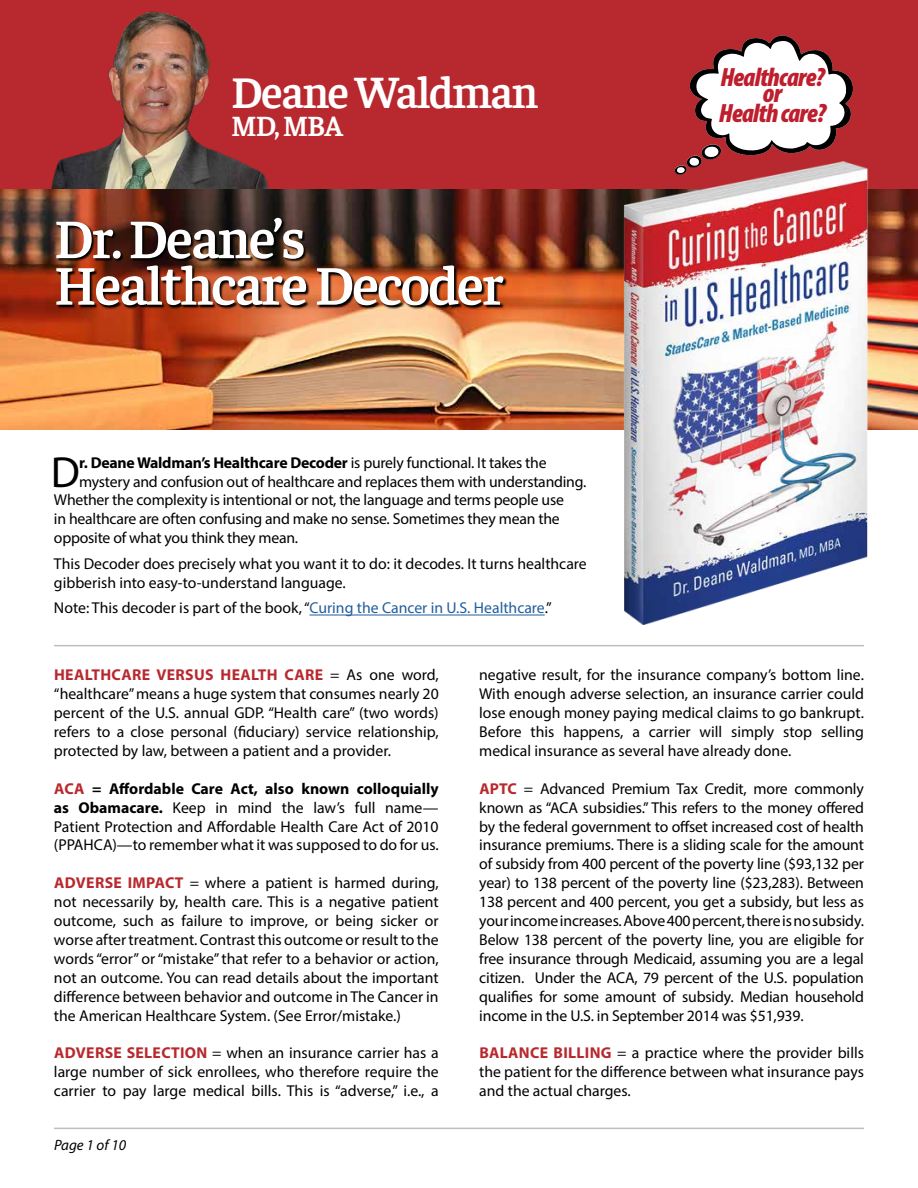
<style>
.page{position:relative;width:918px;height:1188px;background:#fff}
.page>*{position:absolute;margin:0;border:0;box-sizing:border-box;transform-origin:0 0}
.t1{font:600 56.25px/46.5px "Faustina";letter-spacing:-.035em;color:#fff}
.t2{font:600 45px "Faustina";letter-spacing:-.035em;color:#fff}
.t3{font:43.8px "Myriad Pro";color:#000}
.t4{font:600 29.25px "Faustina";color:#fff}
.t5{font:italic 900 condensed 26.4px/20px "Myriad Pro";letter-spacing:-.025em;color:#be1e2d;text-align:center}
.t6{font:15.75px/18.9px "Myriad Pro";color:#000;text-align:justify}
.t7{font:700 15.75px "Myriad Pro";letter-spacing:-.015em;color:#000}
.t8{font:italic 15px "Myriad Pro";color:#000}
.s1{font-weight:400}
.s2{color:#215e9e}
.s3{font-weight:700;color:#b8292f}
.s4{font-weight:700}
</style>
<div class="page">
<hr style="left:54px;top:1128px;width:810px;height:1px;background:#bcbec0">
<img style="left:0;top:189px;width:918px;height:240px">
<div style="left:0;top:0;width:918px;height:189px;background:#b8292f"></div>
<img style="left:51px;top:11px;width:218px;height:178px">
<hr style="left:309px;top:615px;width:236px;height:1px;background:#215e9e">
<hr style="left:54px;top:645px;width:810px;height:1px;background:#bcbec0">
<img style="left:57px;top:218px;width:451px;height:91px">
<img style="left:619px;top:164px;width:256px;height:461px">
<svg style="left:674px;top:35px;width:181px;height:140px"></svg>
<h2 class="t2" style="left:231px;top:62px;width:309px">Deane Waldman</h2>
<h3 class="t4" style="left:231px;top:106px;width:113px">MD, MBA</h3>
<h1 class="t1" style="left:54px;top:212px;width:452px">Dr. Deane’s<br>Healthcare Decoder</h1>
<h3 class="t3" style="left:51px;top:445px;width:31px">D</h3>
<p class="t7" style="left:79px;top:452px;width:469px">r. Deane Waldman’s Healthcare Decoder <span class="s1">is purely functional. It takes the</span></p>
<p class="t6" style="left:79px;top:472px;width:509px">mystery and confusion out of healthcare and replaces them with understanding.</p>
<p class="t6" style="left:54px;top:490px;width:511px">Whether the complexity is intentional or not, the language and terms people use</p>
<p class="t6" style="left:54px;top:509px;width:507px">in healthcare are often confusing and make no sense. Sometimes they mean the</p>
<p class="t6" style="left:54px;top:528px;width:246px">opposite of what you think they mean.</p>
<p class="t6" style="left:54px;top:554px;width:534px">This Decoder does precisely what you want it to do: it decodes. It turns healthcare gibberish into easy-to-understand language.</p>
<p class="t6" style="left:54px;top:598px;width:499px">Note: This decoder is part of the book, “<span class="s2">Curing the Cancer in U.S. Healthcare</span>.”</p>
<h3 class="t5" style="left:720px;top:67px;width:106px">Healthcare?</h3>
<h3 class="t5" style="left:719px;top:83px;width:109px">or<br>Health care?</h3>
<p class="t6" style="left:54px;top:665px;width:386px"><span class="s3">HEALTHCARE VERSUS HEALTH CARE</span> = As one word, “healthcare” means a huge system that consumes nearly 20 percent of the U.S. annual GDP. “Health care” (two words) refers to a close personal (fiduciary) service relationship, protected by law, between a patient and a provider.</p>
<p class="t6" style="left:54px;top:779px;width:386px"><span class="s3">ACA</span> <span class="s4">= Affordable Care Act, also known colloquially as Obamacare.</span> Keep in mind the law’s full name— Patient Protection and Affordable Health Care Act of 2010 (PPAHCA)—to remember what it was supposed to do for us.</p>
<p class="t6" style="left:54px;top:873px;width:386px"><span class="s3">ADVERSE IMPACT</span> = where a patient is harmed during, not necessarily by, health care. This is a negative patient outcome, such as failure to improve, or being sicker or worse after treatment. Contrast this outcome or result to the words “error” or “mistake” that refer to a behavior or action, not an outcome. You can read details about the important difference between behavior and outcome in The Cancer in the American Healthcare System. (See Error/mistake.)</p>
<p class="t6" style="left:54px;top:1043px;width:386px"><span class="s3">ADVERSE SELECTION</span> = when an insurance carrier has a large number of sick enrollees, who therefore require the carrier to pay large medical bills. This is “adverse,” i.e., a</p>
<p class="t8" style="left:54px;top:1136px;width:74px">Page 1 of 10</p>
<p class="t6" style="left:479px;top:665px;width:386px">negative result, for the insurance company’s bottom line.<br>With enough adverse selection, an insurance carrier could lose enough money paying medical claims to go bankrupt.<br>Before this happens, a carrier will simply stop selling medical insurance as several have already done.</p>
<p class="t6" style="left:479px;top:779px;width:386px"><span class="s3">APTC</span> = Advanced Premium Tax Credit, more commonly known as “ACA subsidies.” This refers to the money offered by the federal government to offset increased cost of health insurance premiums. There is a sliding scale for the amount of subsidy from 400 percent of the poverty line ($93,132 per year) to 138 percent of the poverty line ($23,283). Between 138 percent and 400 percent, you get a subsidy, but less as your income increases. Above 400 percent, there is no subsidy.<br>Below 138 percent of the poverty line, you are eligible for free insurance through Medicaid, assuming you are a legal citizen. Under the ACA, 79 percent of the U.S. population qualifies for some amount of subsidy. Median household income in the U.S. in September 2014 was $51,939.</p>
<p class="t6" style="left:479px;top:1043px;width:386px"><span class="s3">BALANCE BILLING</span> = a practice where the provider bills the patient for the difference between what insurance pays and the actual charges.</p>
</div>
